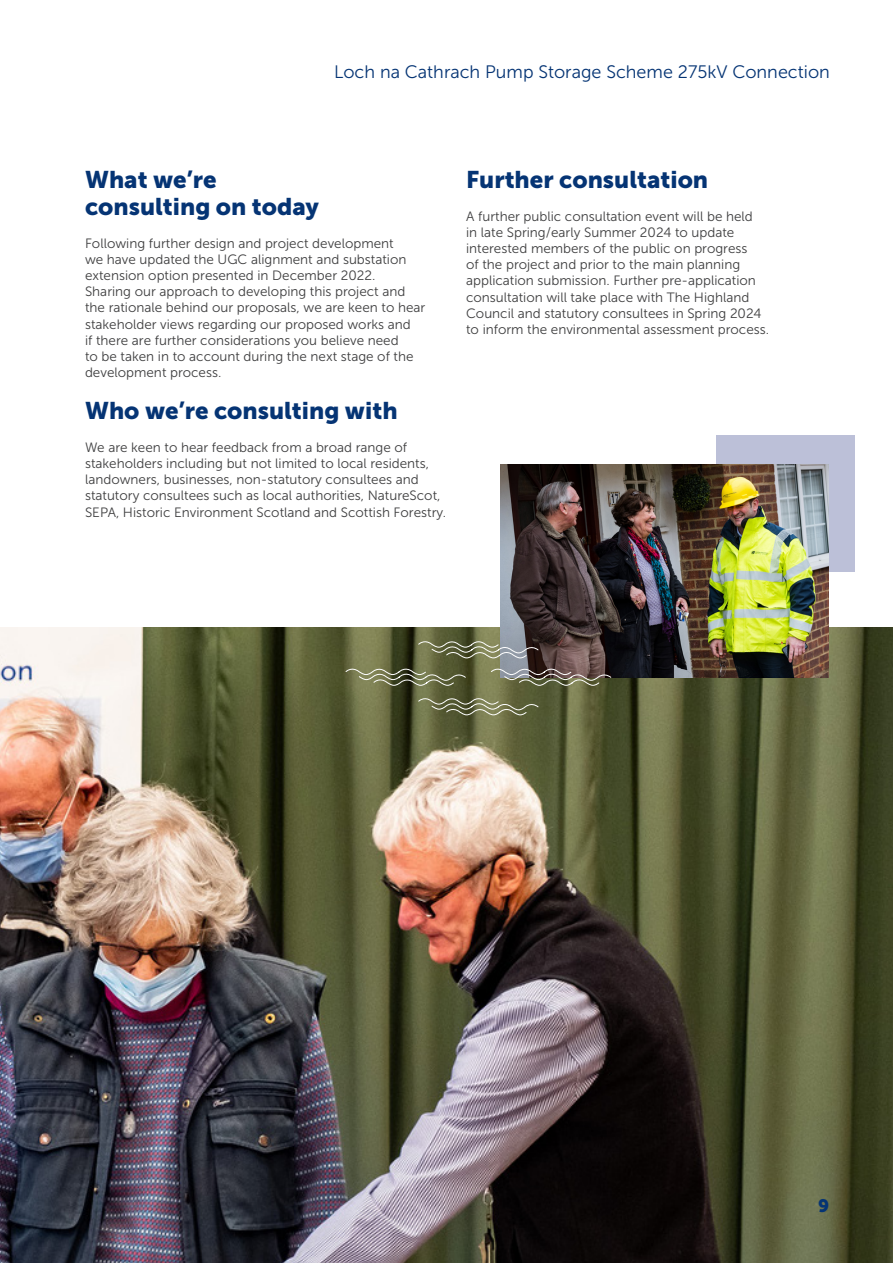
<style>
.page{position:relative;width:893px;height:1263px;background:#fff}
.page>*{position:absolute;margin:0;border:0;box-sizing:border-box;transform-origin:0 0}
.Head_1{font:24px "Museo Sans 900";color:#053474}
.t1{font:18px "Museo Sans 300";color:#053474}
.t2{font:18px "Museo Sans 900";color:#053474}
.Body_Text{font:13.5px/16.2px "Museo Sans 300";color:#3e3e3f}
</style>
<div class="page">
<img style="left:0;top:627px;width:893px;height:636px">
<div style="left:716px;top:436px;width:138px;height:136px;background:#bcc0d8"></div>
<img style="left:501px;top:465px;width:328px;height:213px">
<svg style="left:345px;top:639px;width:267px;height:76px;background:#6a6a4c"></svg>
<h2 class="t1" style="left:334px;top:62px;width:497px">Loch na Cathrach Pump Storage Scheme 275kV Connection</h2>
<p class="Head_1" style="left:85px;top:166px;width:133px">What we’re</p>
<p class="Head_1" style="left:85px;top:193px;width:235px">consulting on today</p>
<p class="Body_Text" style="left:85px;top:235px;width:310px">Following further design and project development</p>
<p class="Body_Text" style="left:85px;top:251px;width:323px">we have updated the UGC alignment and substation</p>
<p class="Body_Text" style="left:85px;top:267px;width:292px">extension option presented in December 2022.</p>
<p class="Body_Text" style="left:85px;top:283px;width:342px">Sharing our approach to developing this project and the rationale behind our proposals, we are keen to hear stakeholder views regarding our proposed works and<br>if there are further considerations you believe need<br>to be taken in to account during the next stage of the development process.</p>
<p class="Head_1" style="left:85px;top:397px;width:314px">Who we’re consulting with</p>
<p class="Body_Text" style="left:85px;top:439px;width:324px">We are keen to hear feedback from a broad range of</p>
<p class="Body_Text" style="left:85px;top:455px;width:345px">stakeholders including but not limited to local residents,</p>
<p class="Body_Text" style="left:85px;top:472px;width:335px">landowners, businesses, non-statutory consultees and</p>
<p class="Body_Text" style="left:85px;top:488px;width:357px">statutory consultees such as local authorities, NatureScot,</p>
<p class="Body_Text" style="left:85px;top:504px;width:363px">SEPA, Historic Environment Scotland and Scottish Forestry.</p>
<p class="Head_1" style="left:466px;top:166px;width:244px">Further consultation</p>
<p class="Body_Text" style="left:466px;top:208px;width:288px">A further public consultation event will be held</p>
<p class="Body_Text" style="left:466px;top:224px;width:270px">in late Spring/early Summer 2024 to update</p>
<p class="Body_Text" style="left:466px;top:240px;width:283px">interested members of the public on progress</p>
<p class="Body_Text" style="left:466px;top:256px;width:276px">of the project and prior to the main planning</p>
<p class="Body_Text" style="left:466px;top:273px;width:291px">application submission. Further pre-application consultation will take place with The Highland</p>
<p class="Body_Text" style="left:466px;top:305px;width:297px">Council and statutory consultees in Spring 2024</p>
<p class="Body_Text" style="left:466px;top:321px;width:305px">to inform the environmental assessment process.</p>
<h2 class="t2" style="left:818px;top:1196px;width:13px">9</h2>
</div>
